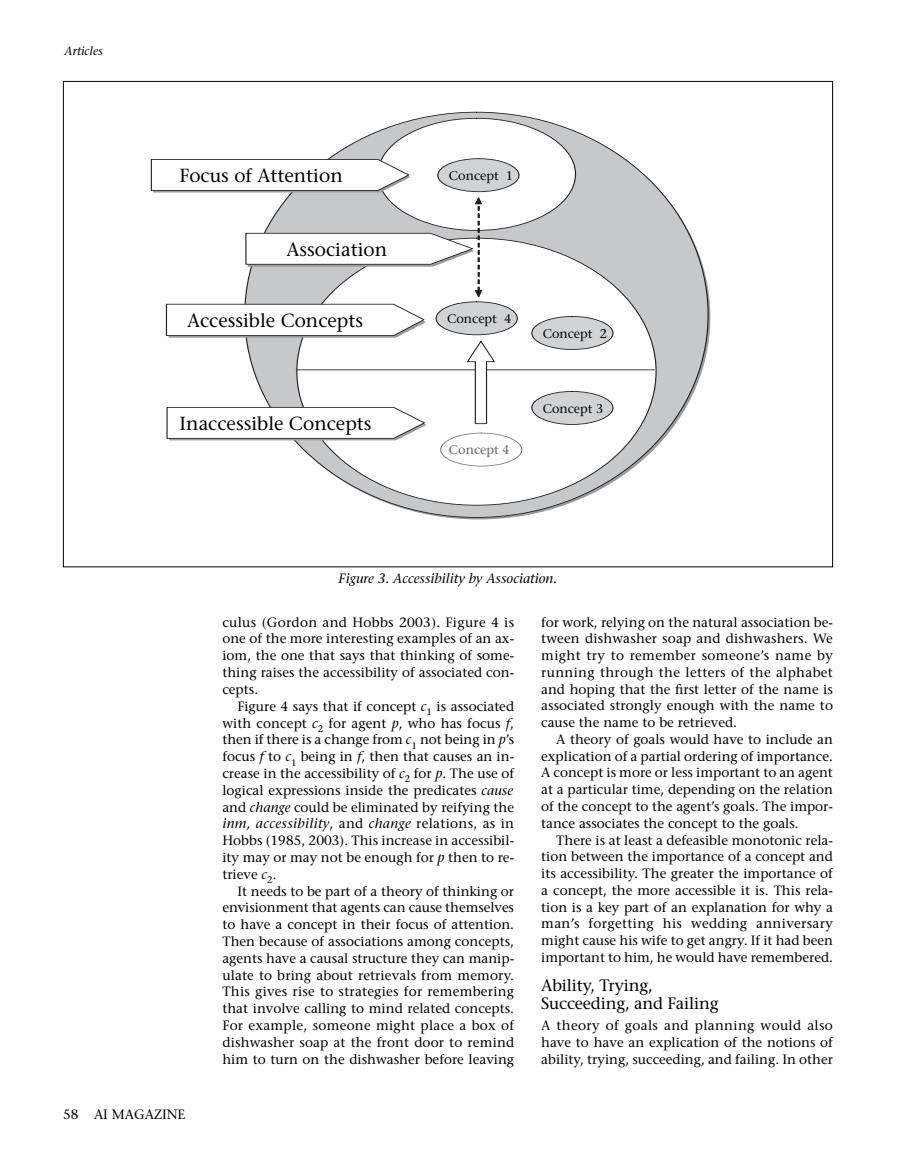
<style>
.page{position:relative;width:905px;height:1175px;background:#fff}
.page>*{position:absolute;margin:0;border:0;box-sizing:border-box;transform-origin:0 0}
.t1{font:18.9px "Stone Serif";color:#000}
.t2{font:16.5px/18.3px "Stone Serif";letter-spacing:-.01em;color:#000}
.t3{font:13.5px/16.8px "Stone Serif";color:#000;text-align:justify}
.t4{font:italic 13.5px "Stone Serif";color:#000}
.t5{font:12.6px "Stone Serif";color:#000}
.t6{font:12.6px "Stone Serif";color:#666}
.t7{font:italic 12px "Stone Serif";color:#000}
.s1{font-style:italic}
</style>
<div class="page">
<svg style="left:62px;top:80px;width:772px;height:488px"></svg>
<p class="t7" style="left:64px;top:46px;width:40px">Articles</p>
<h1 class="t1" style="left:179px;top:168px;width:165px">Focus of Attention</h1>
<p class="t5" style="left:449px;top:171px;width:66px">Concept 1</p>
<h1 class="t1" style="left:286px;top:242px;width:102px">Association</h1>
<h1 class="t1" style="left:187px;top:313px;width:177px">Accessible Concepts</h1>
<h1 class="t1" style="left:180px;top:416px;width:193px">Inaccessible Concepts</h1>
<p class="t5" style="left:447px;top:314px;width:66px">Concept 4</p>
<p class="t6" style="left:449px;top:444px;width:62px">Concept 4</p>
<p class="t5" style="left:543px;top:329px;width:66px">Concept 2</p>
<p class="t5" style="left:543px;top:403px;width:62px">Concept 3</p>
<p class="t4" style="left:338px;top:573px;width:220px">Figure 3. Accessibility by Association.</p>
<p class="t3" style="left:222px;top:615px;width:293px">culus (Gordon and Hobbs 2003). Figure 4 is one of the more interesting examples of an ax&shy;iom, the one that says that thinking of some&shy;thing raises the accessibility of associated con&shy;cepts.</p>
<p class="t3" style="left:222px;top:699px;width:293px;text-indent:15px">Figure 4 says that if concept <span class="s1">c</span><sub>1</sub> is associated with concept <span class="s1">c</span><sub>2</sub> for agent <span class="s1">p</span>, who has focus <span class="s1">f</span>, then if there is a change from <span class="s1">c</span><sub>1</sub> not being in <span class="s1">p</span>’s focus <span class="s1">f</span> to <span class="s1">c</span><sub>1</sub> being in <span class="s1">f</span>, then that causes an in&shy;crease in the accessibility of <span class="s1">c</span><sub>2</sub> for <span class="s1">p</span>. The use of logical expressions inside the predicates <span class="s1">cause </span>and <span class="s1">change</span> could be eliminated by reifying the <span class="s1">inm, accessibility</span>, and <span class="s1">change</span> relations, as in Hobbs (1985, 2003). This increase in accessibil&shy;ity may or may not be enough for <span class="s1">p</span> then to re&shy;trieve <span class="s1">c</span><sub>2</sub>.</p>
<p class="t3" style="left:222px;top:883px;width:293px;text-indent:15px">It needs to be part of a theory of thinking or envisionment that agents can cause themselves to have a concept in their focus of attention.<br>Then because of associations among concepts, agents have a causal structure they can manip&shy;ulate to bring about retrievals from memory.<br>This gives rise to strategies for remembering that involve calling to mind related concepts.<br>For example, someone might place a box of dishwasher soap at the front door to remind him to turn on the dishwasher before leaving</p>
<p class="t3" style="left:541px;top:615px;width:293px">for work, relying on the natural association be&shy;tween dishwasher soap and dishwashers. We might try to remember someone’s name by running through the letters of the alphabet and hoping that the first letter of the name is associated strongly enough with the name to cause the name to be retrieved.</p>
<p class="t3" style="left:541px;top:732px;width:293px;text-indent:15px">A theory of goals would have to include an explication of a partial ordering of importance.<br>A concept is more or less important to an agent at a particular time, depending on the relation of the concept to the agent’s goals. The impor&shy;tance associates the concept to the goals.</p>
<p class="t3" style="left:541px;top:832px;width:293px;text-indent:15px">There is at least a defeasible monotonic rela&shy;tion between the importance of a concept and its accessibility. The greater the importance of a concept, the more accessible it is. This rela&shy;tion is a key part of an explanation for why a man’s forgetting his wedding anniversary might cause his wife to get angry. If it had been important to him, he would have remembered.</p>
<p class="t2" style="left:541px;top:977px;width:179px">Ability, Trying,<br>Succeeding, and Failing</p>
<p class="t3" style="left:541px;top:1018px;width:293px">A theory of goals and planning would also have to have an explication of the notions of ability, trying, succeeding, and failing. In other</p>
<p class="t3" style="left:63px;top:1107px;width:124px">58 AI MAGAZINE</p>
</div>
